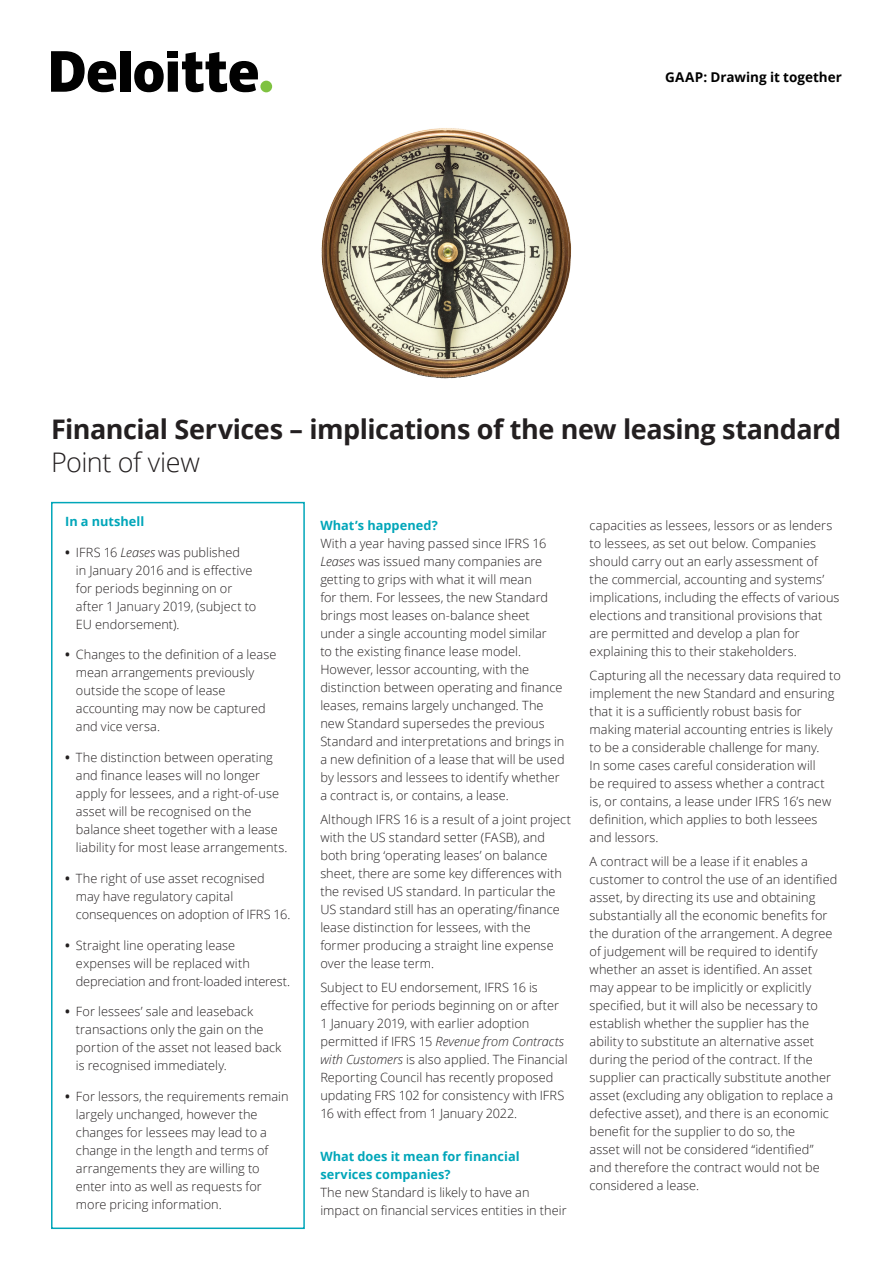
<style>
.page{position:relative;width:893px;height:1263px;background:#fff}
.page>*{position:absolute;margin:0;border:0;box-sizing:border-box;transform-origin:0 0}
.COVER_TITLE{font:700 27px "Open Sans";letter-spacing:-.015em;color:#231f20}
.COVER_SUBHEAD{font:300 27px "Open Sans";letter-spacing:-.02em;color:#231f20}
.Subhead_B__8_5_12pt{font:700 13.5px "Open Sans";color:#000}
.Body_copy__8_5_12pt{font:300 12.75px/18px "Open Sans";letter-spacing:.005em;color:#231f20}
.Subhead_A__8_5_12pt{font:700 12.75px/18px "Open Sans";letter-spacing:.005em;color:#00a6b9}
.s1{font-weight:700}
.s2{font-style:italic}
</style>
<div class="page">
<img style="left:321px;top:128px;width:251px;height:251px">
<div style="left:260px;top:81px;width:12px;height:11px;background:#7fc241;border-radius:50%"></div>
<div style="left:120px;top:51px;width:10px;height:41px;background:#010101"></div>
<div style="left:168px;top:51px;width:10px;height:7px;background:#010101"></div>
<svg style="left:134px;top:52px;width:124px;height:40px"></svg>
<svg style="left:51px;top:51px;width:65px;height:41px"></svg>
<div style="left:51px;top:502px;width:254px;height:727px;border:2px solid #00a6b9"></div>
<p class="Subhead_B__8_5_12pt" style="left:665px;top:68px;width:178px">GAAP: Drawing it together</p>
<p class="COVER_TITLE" style="left:51px;top:410px;width:792px">Financial Services – implications of the new leasing standard</p>
<p class="COVER_SUBHEAD" style="left:51px;top:444px;width:150px">Point of view</p>
<p class="Subhead_A__8_5_12pt" style="left:65px;top:512px;width:81px">In a nutshell</p>
<p class="Body_copy__8_5_12pt" style="left:76px;top:543px;width:182px;text-indent:-11px"><span class="s1">•</span> IFRS 16 <span class="s2">Leases</span> was published<br>in January 2016 and is effective for periods beginning on or after 1 January 2019, (subject to<br>EU endorsement).</p>
<p class="Body_copy__8_5_12pt" style="left:76px;top:645px;width:202px;text-indent:-11px"><span class="s1">•</span> Changes to the definition of a lease mean arrangements previously outside the scope of lease accounting may now be captured and vice versa.</p>
<p class="Body_copy__8_5_12pt" style="left:76px;top:748px;width:213px;text-indent:-11px"><span class="s1">•</span> The distinction between operating and finance leases will no longer apply for lessees, and a right-of-use asset will be recognised on the balance sheet together with a lease liability for most lease arrangements.</p>
<p class="Body_copy__8_5_12pt" style="left:76px;top:869px;width:216px;text-indent:-11px"><span class="s1">•</span> The right of use asset recognised may have regulatory capital consequences on adoption of IFRS 16.</p>
<p class="Body_copy__8_5_12pt" style="left:76px;top:936px;width:216px;text-indent:-11px"><span class="s1">•</span> Straight line operating lease expenses will be replaced with depreciation and front-loaded interest.</p>
<p class="Body_copy__8_5_12pt" style="left:76px;top:1002px;width:207px;text-indent:-11px"><span class="s1">•</span> For lessees’ sale and leaseback transactions only the gain on the portion of the asset not leased back is recognised immediately.</p>
<p class="Body_copy__8_5_12pt" style="left:76px;top:1087px;width:214px;text-indent:-11px"><span class="s1">•</span> For lessors, the requirements remain largely unchanged, however the changes for lessees may lead to a change in the length and terms of arrangements they are willing to enter into as well as requests for more pricing information.</p>
<p class="Subhead_A__8_5_12pt" style="left:320px;top:516px;width:119px">What’s happened?</p>
<p class="Body_copy__8_5_12pt" style="left:320px;top:534px;width:246px">With a year having passed since IFRS 16<br><span class="s2">Leases</span> was issued many companies are getting to grips with what it will mean<br>for them. For lessees, the new Standard brings most leases on-balance sheet under a single accounting model similar<br>to the existing finance lease model.<br>However, lessor accounting, with the distinction between operating and finance leases, remains largely unchanged. The new Standard supersedes the previous Standard and interpretations and brings in a new definition of a lease that will be used by lessors and lessees to identify whether a contract is, or contains, a lease.</p>
<p class="Body_copy__8_5_12pt" style="left:320px;top:810px;width:252px">Although IFRS 16 is a result of a joint project with the US standard setter (FASB), and both bring ‘operating leases’ on balance sheet, there are some key differences with the revised US standard. In particular the US standard still has an operating/finance lease distinction for lessees, with the former producing a straight line expense over the lease term.</p>
<p class="Body_copy__8_5_12pt" style="left:320px;top:978px;width:249px">Subject to EU endorsement, IFRS 16 is effective for periods beginning on or after 1 January 2019, with earlier adoption permitted if IFRS 15 <span class="s2">Revenue from Contracts with Customers</span> is also applied. The Financial Reporting Council has recently proposed updating FRS 102 for consistency with IFRS 16 with effect from 1 January 2022.</p>
<p class="Subhead_A__8_5_12pt" style="left:320px;top:1147px;width:201px">What does it mean for financial services companies?</p>
<p class="Body_copy__8_5_12pt" style="left:320px;top:1183px;width:248px">The new Standard is likely to have an impact on financial services entities in their</p>
<p class="Body_copy__8_5_12pt" style="left:590px;top:516px;width:251px">capacities as lessees, lessors or as lenders to lessees, as set out below. Companies should carry out an early assessment of the commercial, accounting and systems’ implications, including the effects of various elections and transitional provisions that are permitted and develop a plan for explaining this to their stakeholders.</p>
<p class="Body_copy__8_5_12pt" style="left:590px;top:666px;width:253px">Capturing all the necessary data required to implement the new Standard and ensuring that it is a sufficiently robust basis for making material accounting entries is likely to be a considerable challenge for many.<br>In some cases careful consideration will<br>be required to assess whether a contract<br>is, or contains, a lease under IFRS 16’s new definition, which applies to both lessees and lessors.</p>
<p class="Body_copy__8_5_12pt" style="left:590px;top:852px;width:249px">A contract will be a lease if it enables a customer to control the use of an identified asset, by directing its use and obtaining substantially all the economic benefits for the duration of the arrangement. A degree of judgement will be required to identify whether an asset is identified. An asset may appear to be implicitly or explicitly specified, but it will also be necessary to establish whether the supplier has the ability to substitute an alternative asset during the period of the contract. If the supplier can practically substitute another asset (excluding any obligation to replace a defective asset), and there is an economic benefit for the supplier to do so, the<br>asset will not be considered “identified” and therefore the contract would not be considered a lease.</p>
</div>
